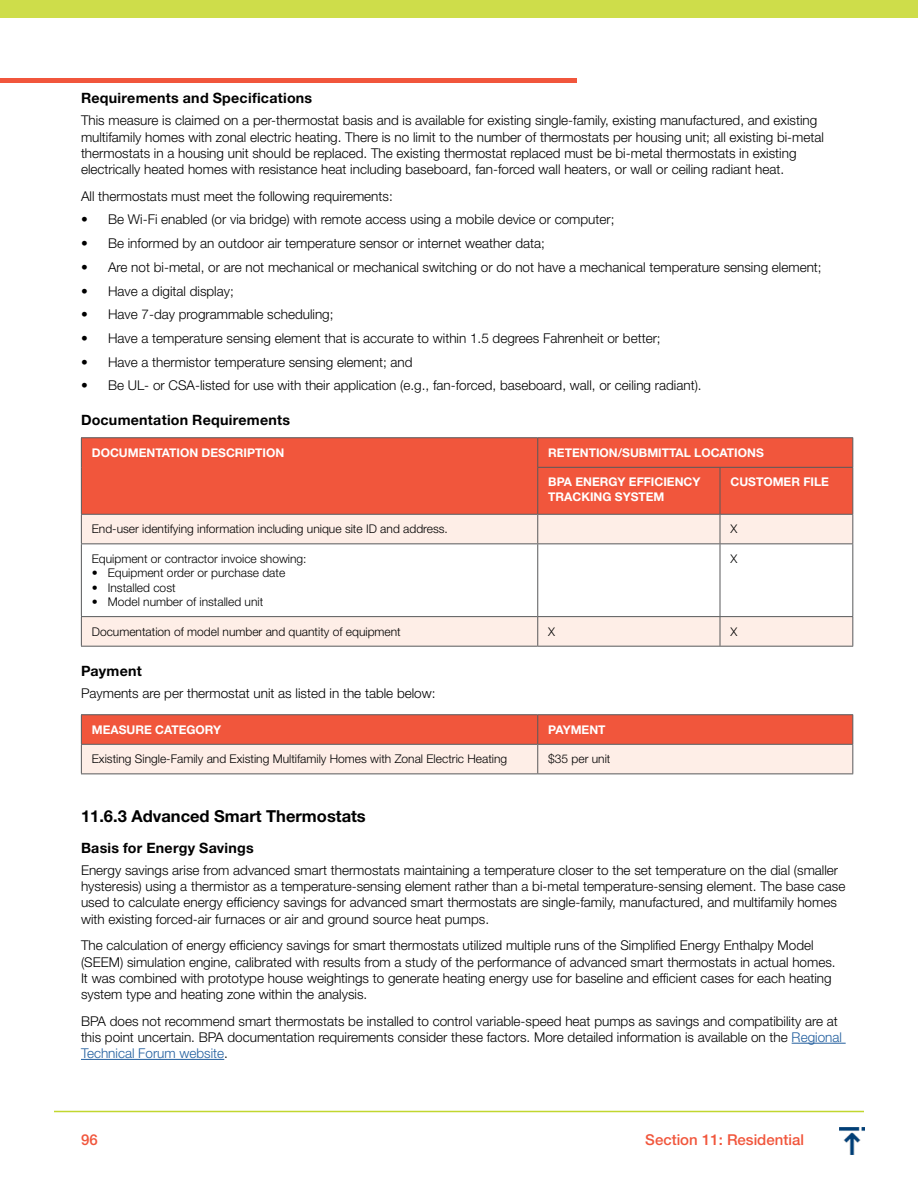
<style>
.page{position:relative;width:918px;height:1188px;background:#fff}
.page>*{position:absolute;margin:0;border:0;box-sizing:border-box;transform-origin:0 0}
.t1{font:700 16.5px "Helvetica Neue LT Std";color:#000}
.t2{font:500 15px "Helvetica Neue LT Std";color:#f1563c}
.t3{font:700 14.25px "Helvetica Neue LT Std";letter-spacing:.015em;color:#000}
.t4{font:300 13.5px/16.2px "Helvetica Neue LT Std";color:#000}
.t5{font:300 12px "Helvetica Neue LT Std";color:#000}
.t6{font:700 12px/14.4px "Helvetica Neue LT Std";color:#fff}
.s1{color:#215e9e}
</style>
<div class="page">
<div style="left:0;top:0;width:918px;height:18px;background:#cedd4a"></div>
<hr style="left:54px;top:1111px;width:810px;height:1px;background:#c1d72f">
<img style="left:840px;top:1127px;width:25px;height:28px">
<div style="left:0;top:78px;width:577px;height:5px;background:#f1563c"></div>
<hr style="left:792px;top:1043px;width:54px;height:1px;background:#215e9e">
<hr style="left:81px;top:1059px;width:143px;height:1px;background:#215e9e">
<div style="left:82px;top:438px;width:770px;height:76px;background:#f1563c"></div>
<svg style="left:82px;top:515px;width:770px;height:131px"></svg>
<svg style="left:852px;top:438px;width:1px;height:29px"></svg>
<hr style="left:81px;top:514px;width:457px;height:1px;background:#58595b">
<hr style="left:81px;top:437px;width:457px;height:1px;background:#58595b">
<svg style="left:81px;top:438px;width:1px;height:29px"></svg>
<hr style="left:538px;top:437px;width:182px;height:1px;background:#58595b">
<svg style="left:537px;top:438px;width:1px;height:29px"></svg>
<hr style="left:720px;top:437px;width:133px;height:1px;background:#58595b">
<hr style="left:81px;top:467px;width:1px;height:47px;background:#58595b">
<hr style="left:852px;top:468px;width:1px;height:46px;background:#58595b">
<hr style="left:538px;top:514px;width:182px;height:1px;background:#58595b">
<hr style="left:720px;top:514px;width:133px;height:1px;background:#58595b">
<hr style="left:537px;top:467px;width:183px;height:1px;background:#58595b">
<hr style="left:537px;top:468px;width:1px;height:46px;background:#58595b">
<svg style="left:81px;top:515px;width:1px;height:28px"></svg>
<svg style="left:852px;top:515px;width:1px;height:28px"></svg>
<hr style="left:81px;top:543px;width:457px;height:1px;background:#58595b">
<hr style="left:81px;top:544px;width:1px;height:72px;background:#58595b">
<hr style="left:538px;top:543px;width:182px;height:1px;background:#58595b">
<hr style="left:720px;top:543px;width:133px;height:1px;background:#58595b">
<hr style="left:852px;top:544px;width:1px;height:72px;background:#58595b">
<hr style="left:81px;top:616px;width:457px;height:1px;background:#58595b">
<svg style="left:81px;top:617px;width:1px;height:29px"></svg>
<hr style="left:538px;top:616px;width:182px;height:1px;background:#58595b">
<hr style="left:720px;top:616px;width:133px;height:1px;background:#58595b">
<svg style="left:852px;top:617px;width:1px;height:29px"></svg>
<hr style="left:81px;top:646px;width:457px;height:1px;background:#58595b">
<hr style="left:538px;top:646px;width:182px;height:1px;background:#58595b">
<hr style="left:720px;top:646px;width:133px;height:1px;background:#58595b">
<hr style="left:720px;top:467px;width:133px;height:1px;background:#58595b">
<hr style="left:720px;top:468px;width:1px;height:46px;background:#58595b">
<svg style="left:537px;top:515px;width:1px;height:28px"></svg>
<hr style="left:537px;top:544px;width:1px;height:72px;background:#58595b">
<svg style="left:537px;top:617px;width:1px;height:29px"></svg>
<svg style="left:720px;top:515px;width:1px;height:28px"></svg>
<hr style="left:720px;top:544px;width:1px;height:72px;background:#58595b">
<svg style="left:720px;top:617px;width:1px;height:29px"></svg>
<hr style="left:81px;top:714px;width:457px;height:1px;background:#58595b">
<hr style="left:538px;top:714px;width:315px;height:1px;background:#58595b">
<svg style="left:81px;top:715px;width:772px;height:58px;background:#f39f8f"></svg>
<hr style="left:81px;top:773px;width:457px;height:1px;background:#58595b">
<hr style="left:538px;top:773px;width:315px;height:1px;background:#58595b">
<p class="t3" style="left:81px;top:89px;width:233px">Requirements and Specifications</p>
<p class="t4" style="left:81px;top:112px;width:745px">This measure is claimed on a per-thermostat basis and is available for existing single-family, existing manufactured, and existing multifamily homes with zonal electric heating. There is no limit to the number of thermostats per housing unit; all existing bi-metal thermostats in a housing unit should be replaced. The existing thermostat replaced must be bi-metal thermostats in existing electrically heated homes with resistance heat including baseboard, fan-forced wall heaters, or wall or ceiling radiant heat.</p>
<p class="t4" style="left:81px;top:187px;width:313px">All thermostats must meet the following requirements:</p>
<p class="t4" style="left:81px;top:211px;width:535px">• Be Wi-Fi enabled (or via bridge) with remote access using a mobile device or computer;</p>
<p class="t4" style="left:81px;top:235px;width:465px">• Be informed by an outdoor air temperature sensor or internet weather data;</p>
<p class="t4" style="left:81px;top:259px;width:742px">• Are not bi-metal, or are not mechanical or mechanical switching or do not have a mechanical temperature sensing element;</p>
<p class="t4" style="left:81px;top:282px;width:154px">• Have a digital display;</p>
<p class="t4" style="left:81px;top:306px;width:254px">• Have 7-day programmable scheduling;</p>
<p class="t4" style="left:81px;top:330px;width:581px">• Have a temperature sensing element that is accurate to within 1. 5 degrees Fahrenheit or better;</p>
<p class="t4" style="left:81px;top:353px;width:333px">• Have a thermistor temperature sensing element; and</p>
<p class="t4" style="left:81px;top:377px;width:620px">• Be UL- or CSA-listed for use with their application (e. g. , fan-forced, baseboard, wall, or ceiling radiant).</p>
<p class="t3" style="left:81px;top:411px;width:211px">Documentation Requirements</p>
<p class="t6" style="left:92px;top:445px;width:194px">DOCUMENTATION DESCRIPTION</p>
<p class="t6" style="left:548px;top:445px;width:217px">RETENTION/SUBMITTAL LOCATIONS</p>
<p class="t6" style="left:548px;top:475px;width:154px">BPA ENERGY EFFICIENCY<br>TRACKING SYSTEM</p>
<p class="t6" style="left:731px;top:475px;width:100px">CUSTOMER FILE</p>
<p class="t5" style="left:92px;top:522px;width:355px">End-user identifying information including unique site ID and address.</p>
<p class="t5" style="left:731px;top:522px;width:8px">X</p>
<p class="t5" style="left:92px;top:551px;width:216px">Equipment or contractor invoice showing:</p>
<p class="t5" style="left:92px;top:566px;width:195px">• Equipment order or purchase date</p>
<p class="t5" style="left:92px;top:580px;width:85px">• Installed cost</p>
<p class="t5" style="left:92px;top:595px;width:173px">• Model number of installed unit</p>
<p class="t5" style="left:731px;top:551px;width:8px">X</p>
<p class="t5" style="left:92px;top:624px;width:310px">Documentation of model number and quantity of equipment</p>
<p class="t5" style="left:548px;top:624px;width:8px">X</p>
<p class="t5" style="left:731px;top:624px;width:8px">X</p>
<p class="t3" style="left:81px;top:662px;width:62px">Payment</p>
<p class="t4" style="left:81px;top:685px;width:356px">Payments are per thermostat unit as listed in the table below:</p>
<p class="t6" style="left:92px;top:722px;width:131px">MEASURE CATEGORY</p>
<p class="t6" style="left:548px;top:722px;width:59px">PAYMENT</p>
<p class="t5" style="left:92px;top:752px;width:417px">Existing Single-Family and Existing Multifamily Homes with Zonal Electric Heating</p>
<p class="t5" style="left:548px;top:752px;width:64px">$35 per unit</p>
<p class="t1" style="left:81px;top:806px;width:286px">11.6.3 Advanced Smart Thermostats</p>
<p class="t3" style="left:81px;top:839px;width:174px">Basis for Energy Savings</p>
<p class="t4" style="left:81px;top:862px;width:766px">Energy savings arise from advanced smart thermostats maintaining a temperature closer to the set temperature on the dial (smaller hysteresis) using a thermistor as a temperature-sensing element rather than a bi-metal temperature-sensing element. The base case used to calculate energy efficiency savings for advanced smart thermostats are single-family, manufactured, and multifamily homes with existing forced-air furnaces or air and ground source heat pumps.</p>
<p class="t4" style="left:81px;top:937px;width:754px">The calculation of energy efficiency savings for smart thermostats utilized multiple runs of the Simplified Energy Enthalpy Model (SEEM) simulation engine, calibrated with results from a study of the performance of advanced smart thermostats in actual homes.<br>It was combined with prototype house weightings to generate heating energy use for baseline and efficient cases for each heating system type and heating zone within the analysis.</p>
<p class="t4" style="left:81px;top:1012px;width:762px">BPA does not recommend smart thermostats be installed to control variable-speed heat pumps as savings and compatibility are at this point uncertain. BPA documentation requirements consider these factors. More detailed information is available on the <span class="s1">Regional<br>Technical Forum website</span>.</p>
<p class="t2" style="left:81px;top:1130px;width:18px">96</p>
<p class="t2" style="left:645px;top:1130px;width:160px">Section 11: Residential</p>
</div>
